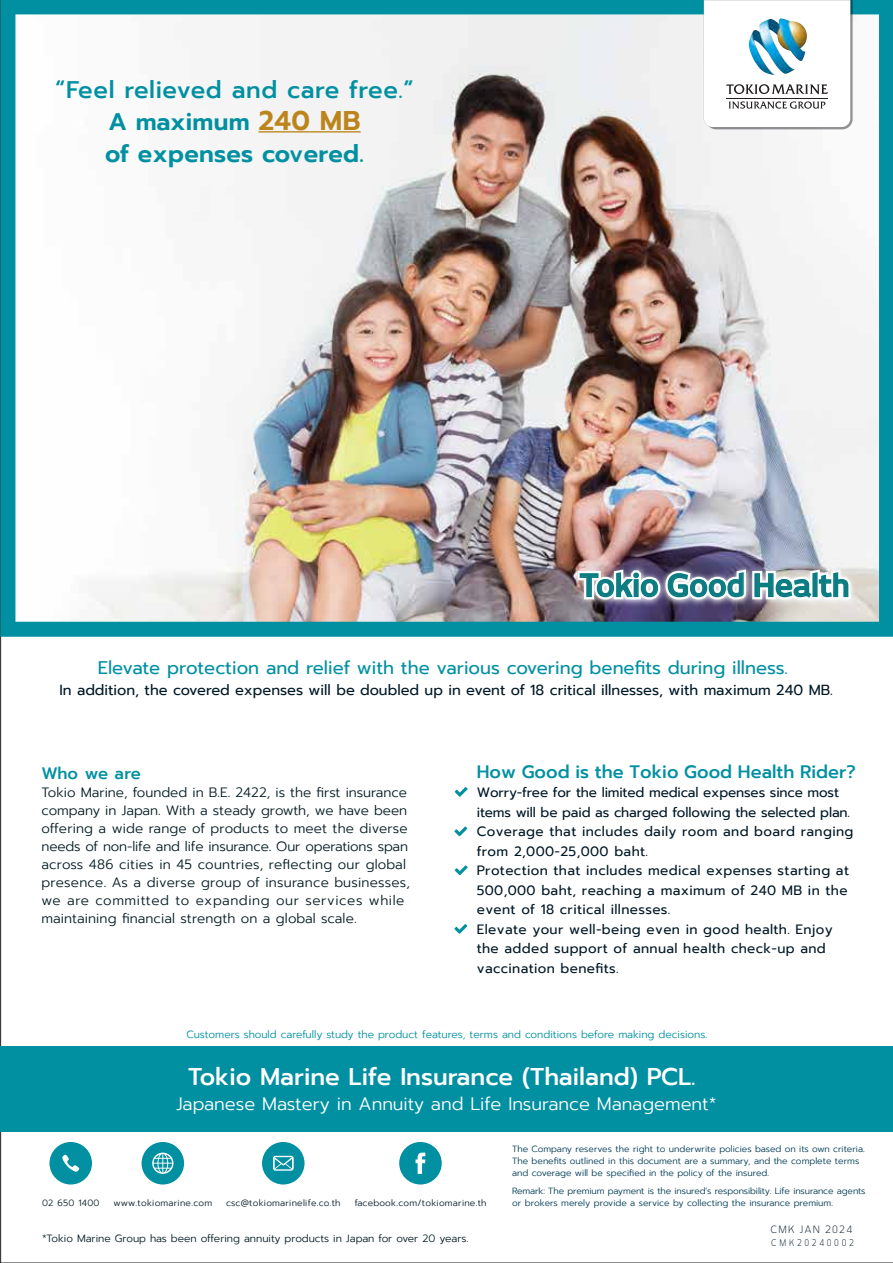
<style>
.page{position:relative;width:893px;height:1263px;background:#fff}
.page>*{position:absolute;margin:0;border:0;box-sizing:border-box;transform-origin:0 0}
.t1{font:600 30px "New June";letter-spacing:.01em;color:#0c7c82}
.t2{font:500 24.15px "Prompt";color:#fff}
.t3{font:500 24px/31.8px "Prompt";letter-spacing:.025em;color:#0090a1;text-align:center}
.t4{font:18.3px "Prompt";color:#0090a1}
.t5{font:300 18px "Prompt";color:#fff}
.t6{font:500 18px "Prompt";color:#0090a1}
.t7{font:500 16.5px "Prompt";letter-spacing:-.015em;color:#0090a1}
.t8{font:14.55px "Prompt";color:#001826}
.t9{font:13.5px/19.5px "Prompt";letter-spacing:.025em;color:#001826}
.t10{font:300 13.5px/18px "Prompt";letter-spacing:.01em;color:#061d25}
.t11{font:300 10.5px "Prompt";color:#0090a1}
.t12{font:300 10.5px "Prompt";color:#061d25}
.t13{font:300 9.9px "New June";letter-spacing:.135em;color:#001826}
.t14{font:300 9px/12px "Prompt";color:#003c56}
.t15{font:300 9px "Prompt";letter-spacing:.03em;color:#061d25}
.t16{font:300 9px "New June";letter-spacing:.35em;color:#001826;scale:.9 1}
.s1{font-weight:600}
.s2{font-weight:600;font-size:27px;color:#bc851c}
</style>
<div class="page">
<svg style="left:455px;top:787px;width:13px;height:10px"></svg>
<svg style="left:455px;top:865px;width:13px;height:10px"></svg>
<svg style="left:454px;top:826px;width:13px;height:10px"></svg>
<svg style="left:454px;top:924px;width:13px;height:10px"></svg>
<img style="left:0;top:0;width:893px;height:637px">
<img style="left:567px;top:559px;width:295px;height:57px">
<img style="left:568px;top:562px;width:291px;height:52px">
<img style="left:574px;top:566px;width:280px;height:39px">
<div style="left:0;top:1047px;width:893px;height:85px;background:#0090a1"></div>
<svg style="left:399px;top:1142px;width:43px;height:42px"></svg>
<div style="left:49px;top:1142px;width:43px;height:42px;background:#0090a1;border-radius:50%"></div>
<div style="left:262px;top:1142px;width:43px;height:42px;background:#0090a1;border-radius:50%"></div>
<svg style="left:273px;top:1156px;width:20px;height:15px"></svg>
<div style="left:142px;top:1142px;width:42px;height:42px;background:#0090a1;border-radius:50%"></div>
<svg style="left:152px;top:1152px;width:21px;height:22px"></svg>
<svg style="left:62px;top:1154px;width:17px;height:18px"></svg>
<svg style="left:704px;top:0;width:149px;height:129px"></svg>
<img style="left:749px;top:18px;width:59px;height:57px">
<h3 class="t3" style="left:55px;top:74px;width:360px">“Feel relieved and care free.”<br><span class="s1">A maximum</span> <span class="s2">240 MB<br></span><span class="s1">of expenses covered.</span></h3>
<h1 class="t1" style="left:579px;top:568px;width:271px">Tokio Good Health</h1>
<h3 class="t4" style="left:98px;top:655px;width:692px">Elevate protection and relief with the various covering benefits during illness.</h3>
<p class="t8" style="left:59px;top:679px;width:775px">In addition, the covered expenses will be doubled up in event of 18 critical illnesses, with maximum 240 MB.</p>
<p class="t7" style="left:42px;top:761px;width:101px">Who we are</p>
<p class="t10" style="left:42px;top:783px;width:370px">Tokio Marine, founded in B.E. 2422, is the first insurance company in Japan. With a steady growth, we have been offering a wide range of products to meet the diverse needs of non-life and life insurance. Our operations span across 486 cities in 45 countries, reflecting our global presence. As a diverse group of insurance businesses, we are committed to expanding our services while maintaining financial strength on a global scale.</p>
<h3 class="t6" style="left:477px;top:759px;width:381px">How Good is the Tokio Good Health Rider?</h3>
<p class="t9" style="left:477px;top:783px;width:378px">Worry-free for the limited medical expenses since most items will be paid as charged following the selected plan.<br>Coverage that includes daily room and board ranging from 2,000-25,000 baht.<br>Protection that includes medical expenses starting at 500,000 baht, reaching a maximum of 240 MB in the event of 18 critical illnesses.<br>Elevate your well-being even in good health. Enjoy the added support of annual health check-up and vaccination benefits.</p>
<p class="t11" style="left:187px;top:1027px;width:522px">Customers should carefully study the product features, terms and conditions before making decisions.</p>
<h2 class="t2" style="left:188px;top:1059px;width:509px">Tokio Marine Life Insurance (Thailand) PCL.</h2>
<h3 class="t5" style="left:176px;top:1091px;width:542px">Japanese Mastery in Annuity and Life Insurance Management*</h3>
<p class="t14" style="left:512px;top:1143px;width:354px">The Company reserves the right to underwrite policies based on its own criteria.<br>The benefits outlined in this document are a summary, and the complete terms and coverage will be specified in the policy of the insured.</p>
<p class="t14" style="left:512px;top:1185px;width:355px">Remark: The premium payment is the insured's responsibility. Life insurance agents</p>
<p class="t15" style="left:42px;top:1196px;width:59px">02 650 1400</p>
<p class="t15" style="left:114px;top:1196px;width:100px">www.tokiomarine.com</p>
<p class="t15" style="left:226px;top:1196px;width:116px">csc@tokiomarinelife.co.th</p>
<p class="t15" style="left:355px;top:1196px;width:133px">facebook.com/tokiomarine.th</p>
<p class="t14" style="left:512px;top:1197px;width:322px">or brokers merely provide a service by collecting the insurance premium.</p>
<p class="t12" style="left:42px;top:1231px;width:428px">*Tokio Marine Group has been offering annuity products in Japan for over 20 years.</p>
<p class="t13" style="left:770px;top:1223px;width:83px">CMK JAN 2024</p>
<p class="t16" style="left:771px;top:1237px;width:93px">CMK20240002</p>
</div>
